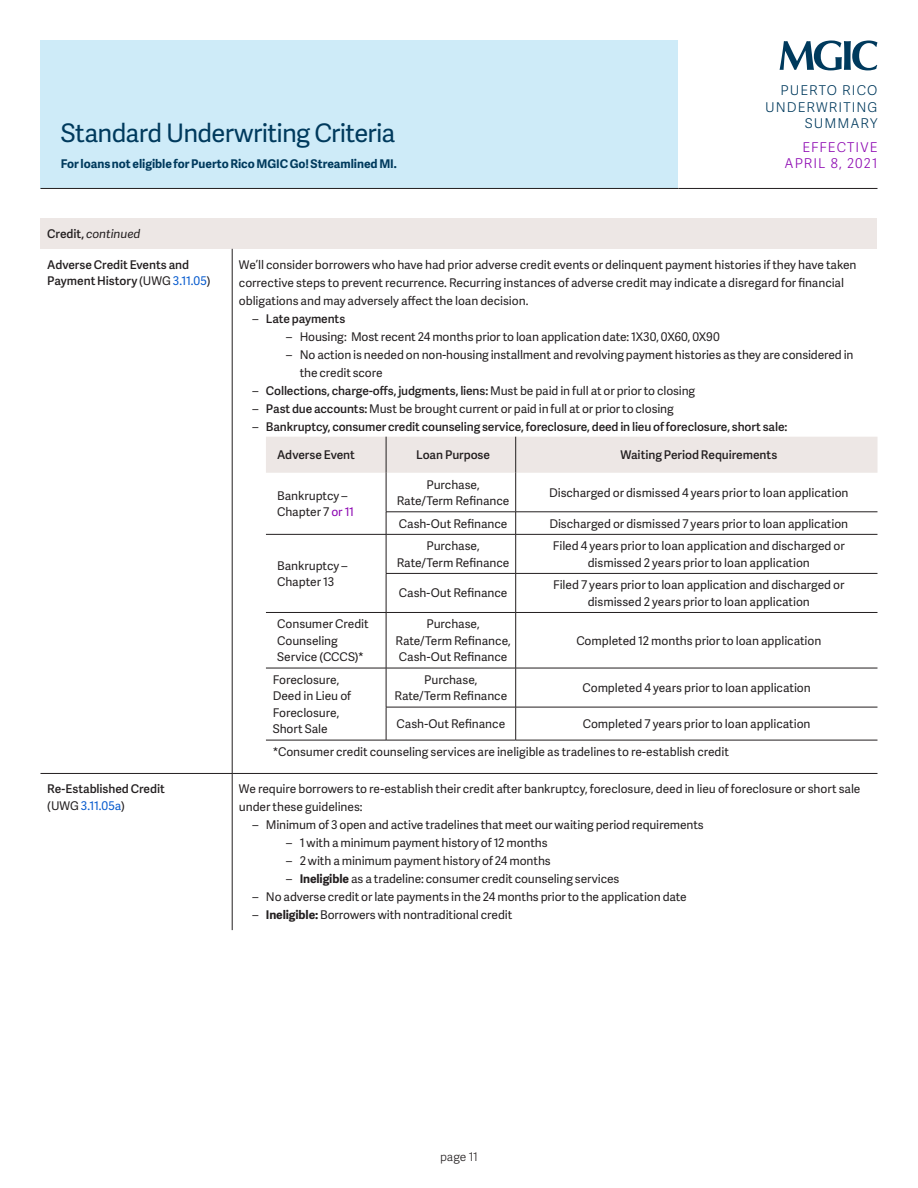
<style>
.page{position:relative;width:918px;height:1188px;background:#fff}
.page>*{position:absolute;margin:0;border:0;box-sizing:border-box;transform-origin:0 0}
.t1{font:25.5px "Adelle Sans";letter-spacing:-.025em;color:#003a5d}
.t2{font:300 13.5px/16.5px "Adelle Sans";letter-spacing:.08em;color:#003a5d;text-align:right}
.t3{font:300 13.5px/16.5px "Adelle Sans";letter-spacing:.08em;color:#8c06b1;text-align:right}
.Body_Copy{font:12px/18px "Adelle Sans";letter-spacing:-.005em;color:#231f20}
.Table_Copy_Centered{font:12px/16.5px "Adelle Sans";letter-spacing:-.005em;color:#231f20;text-align:center}
.Table_Copy{font:12px/16.5px "Adelle Sans Sb";letter-spacing:-.01em;color:#231f20}
.Table_Copy-2{font:12px/16.5px "Adelle Sans";letter-spacing:-.005em;color:#231f20}
.t4{font:700 12px "Adelle Sans";letter-spacing:-.005em;color:#003a5d}
.Table_Copy_Centered-2{font:12px "Adelle Sans Sb";letter-spacing:-.005em;color:#231f20}
.Table_Copy-3{font:italic 12px "Adelle Sans";letter-spacing:-.005em;color:#231f20}
.t5{font:300 12px "Adelle Sans";letter-spacing:-.01em;color:#231f20}
.s1{font-family:"Adelle Sans Sb";font-style:normal}
.s2{font-family:"Adelle Sans"}
.s3{font-family:"Adelle Sans";color:#075bce}
.s4{font-family:"Adelle Sans Sb"}
.s5{color:#8c06b1}
.s6{font-weight:700}
</style>
<div class="page">
<svg style="left:780px;top:40px;width:98px;height:30px"></svg>
<div style="left:40px;top:40px;width:638px;height:148px;background:#ceebf8"></div>
<hr style="left:40px;top:188px;width:638px;height:1px;background:#231f20">
<hr style="left:678px;top:188px;width:200px;height:1px;background:#231f20">
<div style="left:40px;top:218px;width:838px;height:31px;background:#ede7e5"></div>
<hr style="left:40px;top:773px;width:192px;height:1px;background:#231f20">
<hr style="left:232px;top:249px;width:1px;height:524px;background:#231f20">
<hr style="left:232px;top:773px;width:646px;height:1px;background:#231f20">
<hr style="left:232px;top:774px;width:1px;height:156px;background:#231f20">
<div style="left:266px;top:437px;width:612px;height:36px;background:#ede7e5"></div>
<hr style="left:515px;top:437px;width:1px;height:36px;background:#231f20">
<hr style="left:515px;top:473px;width:1px;height:39px;background:#231f20">
<hr style="left:516px;top:512px;width:361px;height:1px;background:#231f20">
<svg style="left:515px;top:513px;width:1px;height:21px"></svg>
<hr style="left:516px;top:534px;width:361px;height:1px;background:#231f20">
<hr style="left:515px;top:535px;width:1px;height:38px;background:#231f20">
<hr style="left:516px;top:573px;width:361px;height:1px;background:#231f20">
<hr style="left:515px;top:574px;width:1px;height:38px;background:#231f20">
<hr style="left:266px;top:740px;width:120px;height:1px;background:#231f20">
<hr style="left:386px;top:740px;width:130px;height:1px;background:#231f20">
<hr style="left:516px;top:740px;width:361px;height:1px;background:#231f20">
<hr style="left:386px;top:437px;width:1px;height:36px;background:#231f20">
<hr style="left:386px;top:473px;width:1px;height:39px;background:#231f20">
<hr style="left:386px;top:512px;width:130px;height:1px;background:#231f20">
<svg style="left:386px;top:512px;width:1px;height:22px"></svg>
<hr style="left:266px;top:534px;width:120px;height:1px;background:#231f20">
<hr style="left:386px;top:534px;width:130px;height:1px;background:#231f20">
<hr style="left:386px;top:535px;width:1px;height:38px;background:#231f20">
<hr style="left:266px;top:612px;width:120px;height:1px;background:#231f20">
<hr style="left:386px;top:612px;width:130px;height:1px;background:#231f20">
<hr style="left:386px;top:613px;width:1px;height:55px;background:#231f20">
<hr style="left:516px;top:612px;width:361px;height:1px;background:#231f20">
<hr style="left:515px;top:613px;width:1px;height:55px;background:#231f20">
<hr style="left:266px;top:668px;width:120px;height:1px;background:#231f20">
<hr style="left:386px;top:668px;width:130px;height:1px;background:#231f20">
<hr style="left:386px;top:668px;width:1px;height:39px;background:#231f20">
<hr style="left:516px;top:668px;width:361px;height:1px;background:#231f20">
<hr style="left:515px;top:668px;width:1px;height:39px;background:#231f20">
<hr style="left:386px;top:707px;width:130px;height:1px;background:#231f20">
<hr style="left:386px;top:707px;width:1px;height:33px;background:#231f20">
<hr style="left:516px;top:707px;width:361px;height:1px;background:#231f20">
<hr style="left:515px;top:707px;width:1px;height:33px;background:#231f20">
<hr style="left:386px;top:573px;width:130px;height:1px;background:#231f20">
<hr style="left:386px;top:574px;width:1px;height:38px;background:#231f20">
<h1 class="t1" style="left:61px;top:115px;width:336px">Standard Underwriting Criteria</h1>
<p class="t4" style="left:61px;top:155px;width:338px">For loans not eligible for Puerto Rico MGIC Go! Streamlined MI.</p>
<p class="t2" style="left:765px;top:82px;width:114px">PUERTO RICO<br>UNDERWRITING<br>SUMMARY</p>
<p class="t3" style="left:785px;top:138px;width:94px">EFFECTIVE<br>APRIL 8, 2021</p>
<p class="Table_Copy-3" style="left:47px;top:225px;width:95px"><span class="s1">Credit,</span> continued</p>
<p class="Table_Copy" style="left:47px;top:256px;width:165px">Adverse Credit Events and<br>Payment History <span class="s2">(UWG</span> <span class="s3">3.11.05</span><span class="s2">)</span></p>
<p class="Body_Copy" style="left:239px;top:255px;width:619px">We’ll consider borrowers who have had prior adverse credit events or delinquent payment histories if they have taken corrective steps to prevent recurrence. Recurring instances of adverse credit may indicate a disregard for financial obligations and may adversely affect the loan decision.</p>
<p class="Table_Copy" style="left:252px;top:310px;width:94px"><span class="s2">–</span> Late payments</p>
<p class="Body_Copy" style="left:286px;top:327px;width:435px">– Housing: Most recent 24 months prior to loan application date: 1X30, 0X60, 0X90</p>
<p class="Body_Copy" style="left:300px;top:345px;width:555px;text-indent:-14px">– No action is needed on non-housing installment and revolving payment histories as they are considered in the credit score</p>
<p class="Table_Copy" style="left:252px;top:382px;width:444px"><span class="s2">–</span> Collections, charge-offs, judgments, liens: <span class="s2">Must be paid in full at or prior to closing</span></p>
<p class="Body_Copy" style="left:252px;top:399px;width:423px">– <span class="s4">Past due accounts:</span> Must be brought current or paid in full at or prior to closing</p>
<p class="Table_Copy" style="left:252px;top:418px;width:536px"><span class="s2">–</span> Bankruptcy, consumer credit counseling service, foreclosure, deed in lieu of foreclosure, short sale:</p>
<p class="Table_Copy" style="left:277px;top:446px;width:79px">Adverse Event</p>
<p class="Table_Copy_Centered-2" style="left:416px;top:446px;width:75px">Loan Purpose</p>
<p class="Table_Copy_Centered-2" style="left:620px;top:446px;width:158px">Waiting Period Requirements</p>
<p class="Table_Copy-2" style="left:277px;top:487px;width:79px">Bankruptcy –<br>Chapter 7 <span class="s5">or 11</span></p>
<p class="Table_Copy_Centered" style="left:397px;top:476px;width:114px">Purchase,<br>Rate/Term Refinance</p>
<p class="Table_Copy_Centered" style="left:549px;top:484px;width:301px">Discharged or dismissed 4 years prior to loan application</p>
<p class="Table_Copy_Centered" style="left:399px;top:515px;width:110px">Cash-Out Refinance</p>
<p class="Table_Copy_Centered" style="left:549px;top:515px;width:300px">Discharged or dismissed 7 years prior to loan application</p>
<p class="Table_Copy-2" style="left:277px;top:557px;width:72px">Bankruptcy –<br>Chapter 13</p>
<p class="Table_Copy_Centered" style="left:397px;top:537px;width:114px">Purchase,<br>Rate/Term Refinance</p>
<p class="Table_Copy_Centered" style="left:553px;top:537px;width:293px">Filed 4 years prior to loan application and discharged or dismissed 2 years prior to loan application</p>
<p class="Table_Copy_Centered" style="left:399px;top:585px;width:110px">Cash-Out Refinance</p>
<p class="Table_Copy_Centered" style="left:553px;top:576px;width:293px">Filed 7 years prior to loan application and discharged or dismissed 2 years prior to loan application</p>
<p class="Table_Copy-2" style="left:277px;top:615px;width:93px">Consumer Credit<br>Counseling<br>Service (CCCS)*</p>
<p class="Table_Copy_Centered" style="left:396px;top:615px;width:117px">Purchase,<br>Rate/Term Refinance,<br>Cash-Out Refinance</p>
<p class="Table_Copy_Centered" style="left:576px;top:632px;width:247px">Completed 12 months prior to loan application</p>
<p class="Table_Copy-2" style="left:273px;top:671px;width:80px">Foreclosure,<br>Deed in Lieu of<br>Foreclosure,<br>Short Sale</p>
<p class="Table_Copy_Centered" style="left:395px;top:671px;width:114px">Purchase,<br>Rate/Term Refinance</p>
<p class="Table_Copy_Centered" style="left:582px;top:679px;width:230px">Completed 4 years prior to loan application</p>
<p class="Table_Copy_Centered" style="left:397px;top:715px;width:110px">Cash-Out Refinance</p>
<p class="Table_Copy_Centered" style="left:583px;top:715px;width:229px">Completed 7 years prior to loan application</p>
<p class="Table_Copy-2" style="left:273px;top:743px;width:458px">*Consumer credit counseling services are ineligible as tradelines to re-establish credit</p>
<p class="Table_Copy" style="left:47px;top:780px;width:119px">Re-Established Credit <span class="s2">(UWG</span> <span class="s3">3.11.05a</span><span class="s2">)</span></p>
<p class="Body_Copy" style="left:239px;top:780px;width:623px">We require borrowers to re-establish their credit after bankruptcy, foreclosure, deed in lieu of foreclosure or short sale under these guidelines:</p>
<p class="Body_Copy" style="left:252px;top:816px;width:453px">– Minimum of 3 open and active tradelines that meet our waiting period requirements</p>
<p class="Body_Copy" style="left:286px;top:834px;width:263px">– 1 with a minimum payment history of 12 months</p>
<p class="Body_Copy" style="left:286px;top:852px;width:266px">– 2 with a minimum payment history of 24 months</p>
<p class="Body_Copy" style="left:286px;top:870px;width:335px">– <span class="s6">Ineligible</span> as a tradeline: consumer credit counseling services</p>
<p class="Body_Copy" style="left:252px;top:888px;width:436px">– No adverse credit or late payments in the 24 months prior to the application date</p>
<p class="Body_Copy" style="left:252px;top:906px;width:261px">– <span class="s6">Ineligible:</span> Borrowers with nontraditional credit</p>
<p class="t5" style="left:440px;top:1148px;width:39px">page 11</p>
</div>
